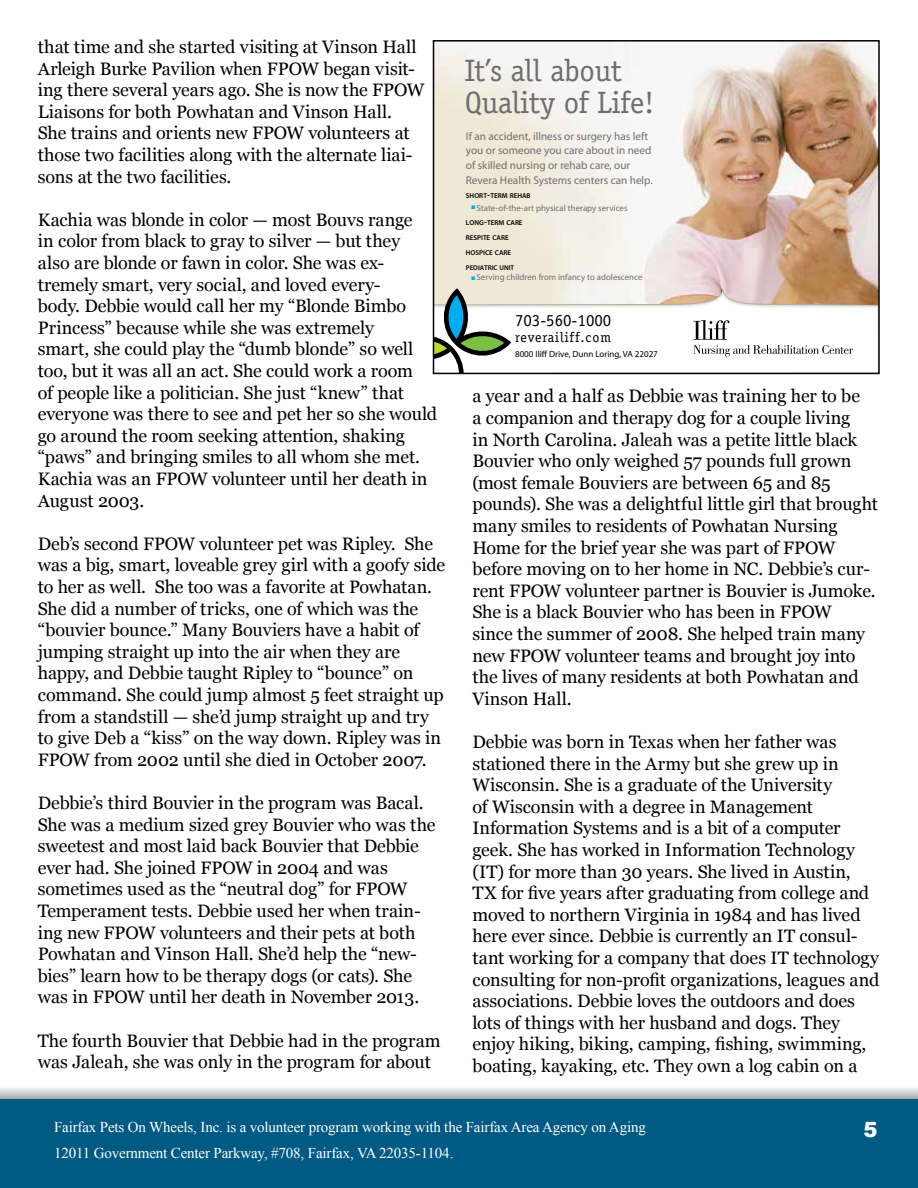
<style>
.page{position:relative;width:918px;height:1188px;background:#fff}
.page>*{position:absolute;margin:0;border:0;box-sizing:border-box;transform-origin:0 0}
.t1{font:30.9px/32.7px "Officina Serif";letter-spacing:-.01em;color:#6d6e71}
.t2{font:900 21px "Arial";color:#fff}
.t3{font:18px/21.6px "Georgia";letter-spacing:-.005em;color:#000}
.t4{font:16.8px "Officina Serif";color:#000}
.t5{font:15px/25.5px "Times New Roman";letter-spacing:-.01em;color:#fff}
.t6{font:14.1px "Officina Serif";letter-spacing:.06em;color:#000}
.t7{font:11.25px/14.7px "Myriad Pro";color:#6d6e71}
.t8{font:9px "Myriad Pro";color:#000}
.t9{font:8.85px "Myriad Pro";color:#6d6e71}
.t10{font:600 7.05px/14.7px "Myriad Pro";color:#000}
.t11{font:600 6.9px "Myriad Pro";color:#000}
.s1{font-size:10.2px}
.s2{font-family:"Monotype Sorts";font-size:4.95px;color:#00aeef}
</style>
<div class="page">
<svg style="left:0;top:1088px;width:918px;height:12px;background:#bac3c7"></svg>
<div style="left:0;top:1100px;width:918px;height:88px;background:#005a84"></div>
<img style="left:436px;top:43px;width:441px;height:245px">
<svg style="left:436px;top:288px;width:441px;height:83px"></svg>
<div style="left:433px;top:40px;width:447px;height:334px;border:2px solid #000"></div>
<p class="t3" style="left:38px;top:36px;width:388px">that time and she started visiting at Vinson Hall Arleigh Burke Pavilion when FPOW began visit&shy;ing there several years ago. She is now the FPOW Liaisons for both Powhatan and Vinson Hall.<br>She trains and orients new FPOW volunteers at those two facilities along with the alternate liai&shy;sons at the two facilities.</p>
<p class="t3" style="left:38px;top:209px;width:401px">Kachia was blonde in color — most Bouvs range<br>in color from black to gray to silver — but they<br>also are blonde or fawn in color. She was ex&shy;tremely smart, very social, and loved every-<br>body. Debbie would call her my “Blonde Bimbo Princess” because while she was extremely<br>smart, she could play the “dumb blonde” so well too, but it was all an act. She could work a room<br>of people like a politician. She just “knew” that everyone was there to see and pet her so she would go around the room seeking attention, shaking “paws” and bringing smiles to all whom she met.<br>Kachia was an FPOW volunteer until her death in August 2003.</p>
<p class="t3" style="left:38px;top:533px;width:409px">Deb’s second FPOW volunteer pet was Ripley. She was a big, smart, loveable grey girl with a goofy side to her as well. She too was a favorite at Powhatan.<br>She did a number of tricks, one of which was the “bouvier bounce.” Many Bouviers have a habit of jumping straight up into the air when they are happy, and Debbie taught Ripley to “bounce” on command. She could jump almost 5 feet straight up from a standstill — she’d jump straight up and try to give Deb a “kiss” on the way down. Ripley was in FPOW from 2002 until she died in October 2007.</p>
<p class="t3" style="left:38px;top:792px;width:399px">Debbie’s third Bouvier in the program was Bacal.<br>She was a medium sized grey Bouvier who was the sweetest and most laid back Bouvier that Debbie ever had. She joined FPOW in 2004 and was sometimes used as the “neutral dog” for FPOW Temperament tests. Debbie used her when train&shy;ing new FPOW volunteers and their pets at both Powhatan and Vinson Hall. She’d help the “new&shy;bies” learn how to be therapy dogs (or cats). She was in FPOW until her death in November 2013.</p>
<p class="t3" style="left:38px;top:1030px;width:405px">The fourth Bouvier that Debbie had in the program was Jaleah, she was only in the program for about</p>
<h1 class="t1" style="left:465px;top:54px;width:191px">It’s all about<br>Quality of Life!</h1>
<p class="t7" style="left:466px;top:128px;width:188px">If an accident, illness or surgery has left you or someone you care about in need of skilled nursing or rehab care, our Revera Health Systems centers can help.</p>
<p class="t10" style="left:466px;top:188px;width:66px">SHORT<span class="s1">-</span>TERM REHAB</p>
<p class="t9" style="left:471px;top:202px;width:158px"><sup>n</sup> State-of-the-art physical therapy services</p>
<p class="t10" style="left:466px;top:216px;width:58px">LONG<span class="s1">-</span>TERM CARE<br>RESPITE CARE<br>HOSPICE CARE</p>
<p class="t11" style="left:466px;top:263px;width:50px">PEDIATRIC UNIT</p>
<p class="t9" style="left:471px;top:271px;width:173px"><span class="s2">n</span> Serving children from infancy to adolescence</p>
<p class="t4" style="left:515px;top:311px;width:98px">703-560-1000</p>
<p class="t6" style="left:515px;top:329px;width:97px">reverailiff.com</p>
<p class="t8" style="left:515px;top:348px;width:144px">8000 Iliff Drive, Dunn Loring, VA 22027</p>
<p class="t3" style="left:472px;top:386px;width:407px">a year and a half as Debbie was training her to be<br>a companion and therapy dog for a couple living<br>in North Carolina. Jaleah was a petite little black Bouvier who only weighed 57 pounds full grown (most female Bouviers are between 65 and 85 pounds). She was a delightful little girl that brought many smiles to residents of Powhatan Nursing Home for the brief year she was part of FPOW before moving on to her home in NC. Debbie’s cur&shy;rent FPOW volunteer partner is Bouvier is Jumoke.<br>She is a black Bouvier who has been in FPOW<br>since the summer of 2008. She helped train many new FPOW volunteer teams and brought joy into the lives of many residents at both Powhatan and Vinson Hall.</p>
<p class="t3" style="left:472px;top:731px;width:408px">Debbie was born in Texas when her father was stationed there in the Army but she grew up in Wisconsin. She is a graduate of the University<br>of Wisconsin with a degree in Management Information Systems and is a bit of a computer geek. She has worked in Information Technology (IT) for more than 30 years. She lived in Austin, TX for five years after graduating from college and moved to northern Virginia in 1984 and has lived here ever since. Debbie is currently an IT consul&shy;tant working for a company that does IT technology consulting for non-profit organizations, leagues and associations. Debbie loves the outdoors and does lots of things with her husband and dogs. They enjoy hiking, biking, camping, fishing, swimming, boating, kayaking, etc. They own a log cabin on a</p>
<p class="t5" style="left:54px;top:1114px;width:593px">Fairfax Pets On Wheels, Inc. is a volunteer program working with the Fairfax Area Agency on Aging<br>12011 Government Center Parkway, #708, Fairfax, VA 22035-1104.</p>
<p class="t2" style="left:863px;top:1114px;width:16px">5</p>
</div>
